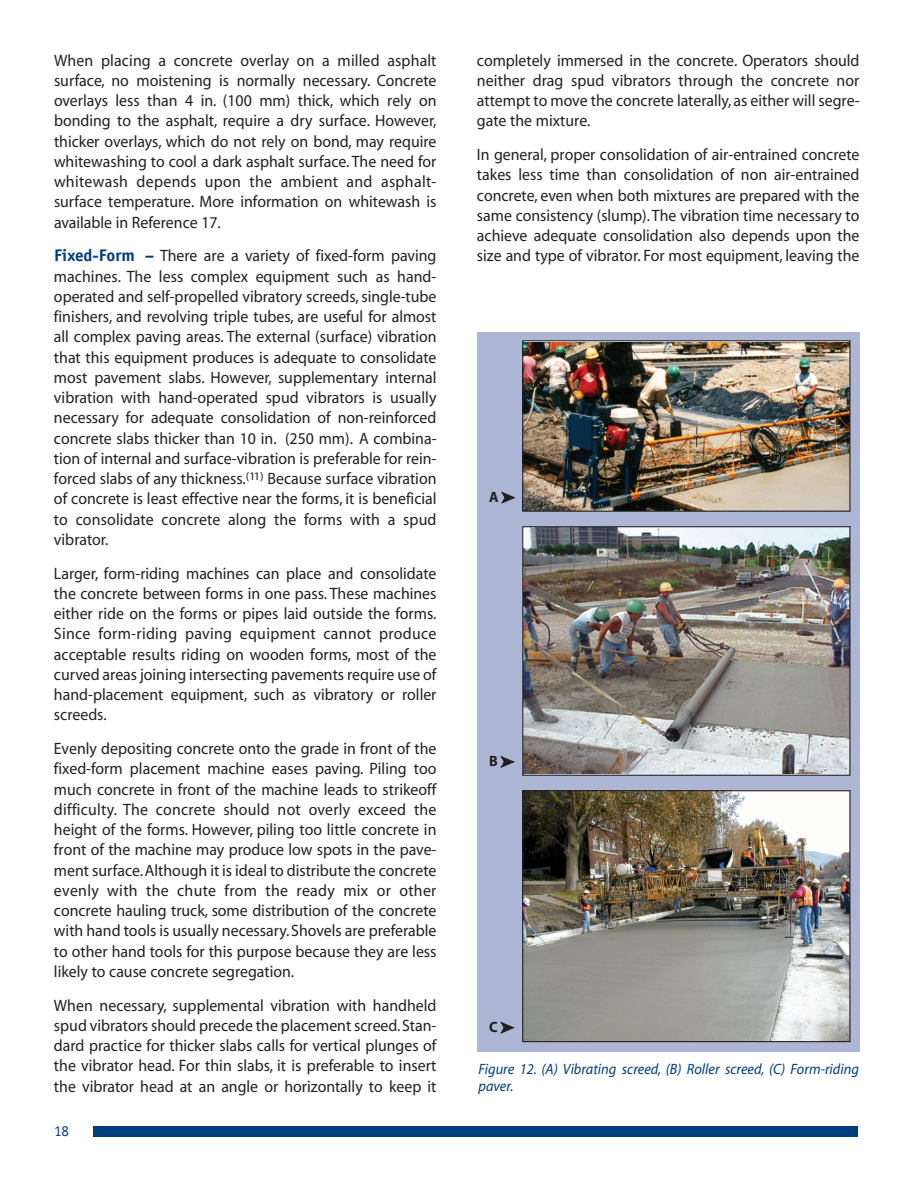
<style>
.page{position:relative;width:918px;height:1188px;background:#fff}
.page>*{position:absolute;margin:0;border:0;box-sizing:border-box;transform-origin:0 0}
.t1{font:16.5px/20.2px "Myriad";color:#231f20;text-align:justify;scale:.96 1}
.t2{font:italic 15px/17.2px "Myriad";color:#003d7d;scale:.96 1}
.t3{font:700 15px "Myriad";color:#231f20;scale:.96 1}
.t4{font:15px "Officina Sans";color:#003d7d}
.s1{font-family:"Officina Sans";font-weight:700;font-size:16.8px;color:#003d7d}
</style>
<div class="page">
<div style="left:477px;top:332px;width:383px;height:720px;background:#adb6d4"></div>
<div style="left:93px;top:1126px;width:765px;height:11px;background:#003d7d"></div>
<img style="left:524px;top:342px;width:324px;height:168px">
<div style="left:522px;top:340px;width:328px;height:172px;border:1px solid #231f20"></div>
<img style="left:524px;top:528px;width:324px;height:246px">
<div style="left:522px;top:526px;width:328px;height:250px;border:1px solid #231f20"></div>
<img style="left:524px;top:792px;width:324px;height:248px">
<div style="left:522px;top:790px;width:328px;height:252px;border:1px solid #231f20"></div>
<p class="t1" style="left:54px;top:51px;width:400px">When placing a concrete overlay on a milled asphalt surface, no moistening is normally necessary. Concrete overlays less than 4 in. (100 mm) thick, which rely on bonding to the asphalt, require a dry surface. However, thicker overlays, which do not rely on bond, may require whitewashing to cool a dark asphalt surface. The need for whitewash depends upon the ambient and asphalt&shy;surface temperature. More information on whitewash is available in Reference 17.</p>
<p class="t1" style="left:54px;top:247px;width:400px"><span class="s1">Fixed-Form –</span> There are a variety of fixed-form paving machines. The less complex equipment such as hand&shy;operated and self-propelled vibratory screeds, single-tube finishers, and revolving triple tubes, are useful for almost all complex paving areas. The external (surface) vibration that this equipment produces is adequate to consolidate most pavement slabs. However, supplementary internal vibration with hand-operated spud vibrators is usually necessary for adequate consolidation of non-reinforced concrete slabs thicker than 10 in. (250 mm). A combina&shy;tion of internal and surface-vibration is preferable for rein&shy;forced slabs of any thickness.<sup>(11)</sup> Because surface vibration of concrete is least effective near the forms, it is beneficial to consolidate concrete along the forms with a spud vibrator.</p>
<p class="t1" style="left:54px;top:564px;width:400px">Larger, form-riding machines can place and consolidate the concrete between forms in one pass. These machines either ride on the forms or pipes laid outside the forms.<br>Since form-riding paving equipment cannot produce acceptable results riding on wooden forms, most of the curved areas joining intersecting pavements require use of hand-placement equipment, such as vibratory or roller screeds.</p>
<p class="t1" style="left:54px;top:740px;width:400px">Evenly depositing concrete onto the grade in front of the fixed-form placement machine eases paving. Piling too much concrete in front of the machine leads to strikeoff difficulty. The concrete should not overly exceed the height of the forms. However, piling too little concrete in front of the machine may produce low spots in the pave&shy;ment surface. Although it is ideal to distribute the concrete evenly with the chute from the ready mix or other concrete hauling truck, some distribution of the concrete with hand tools is usually necessary. Shovels are preferable to other hand tools for this purpose because they are less likely to cause concrete segregation.</p>
<p class="t1" style="left:54px;top:996px;width:400px">When necessary, supplemental vibration with handheld spud vibrators should precede the placement screed. Stan&shy;dard practice for thicker slabs calls for vertical plunges of the vibrator head. For thin slabs, it is preferable to insert the vibrator head at an angle or horizontally to keep it</p>
<p class="t4" style="left:54px;top:1125px;width:16px">18</p>
<p class="t1" style="left:477px;top:51px;width:400px">completely immersed in the concrete. Operators should neither drag spud vibrators through the concrete nor attempt to move the concrete laterally, as either will segre&shy;gate the mixture.</p>
<p class="t1" style="left:477px;top:146px;width:400px">In general, proper consolidation of air-entrained concrete takes less time than consolidation of non air-entrained concrete, even when both mixtures are prepared with the same consistency (slump). The vibration time necessary to achieve adequate consolidation also depends upon the size and type of vibrator. For most equipment, leaving the</p>
<p class="t3" style="left:489px;top:491px;width:28px">A ➤</p>
<p class="t3" style="left:489px;top:756px;width:28px">B ➤</p>
<p class="t3" style="left:489px;top:1021px;width:28px">C ➤</p>
<p class="t2" style="left:478px;top:1061px;width:398px">Figure 12. (A) Vibrating screed, (B) Roller screed, (C) Form-riding paver.</p>
</div>
